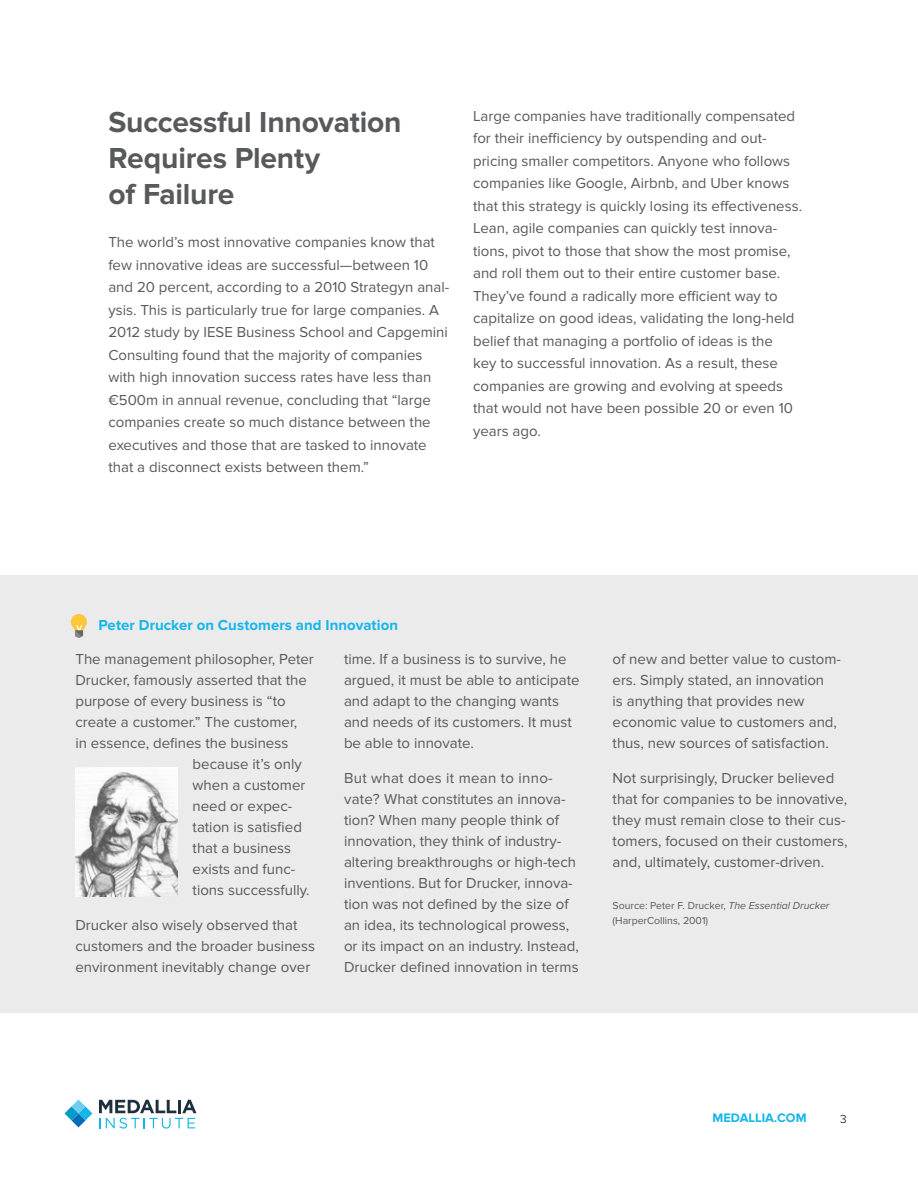
<style>
.page{position:relative;width:918px;height:1188px;background:#fff}
.page>*{position:absolute;margin:0;border:0;box-sizing:border-box;transform-origin:0 0}
.t1{font:700 30px/36px "Proxima Nova";letter-spacing:-.005em;color:#58595b}
.t2{font:15px/22.5px "Proxima Nova";color:#58595b}
.t3{font:700 15px "Proxima Nova";letter-spacing:.005em;color:#13b6ea}
.t4{font:700 12.75px "Proxima Nova";color:#13b6ea}
.t5{font:300 12px "Proxima Nova";color:#000}
.t6{font:10.5px/15px "Proxima Nova";color:#58595b}
.s1{font-style:italic}
</style>
<div class="page">
<svg style="left:99px;top:1100px;width:97px;height:29px"></svg>
<svg style="left:64px;top:1099px;width:28px;height:28px"></svg>
<div style="left:0;top:576px;width:918px;height:437px;background:#ebebec"></div>
<svg style="left:71px;top:614px;width:16px;height:24px"></svg>
<img style="left:75px;top:768px;width:102px;height:128px">
<h1 class="t1" style="left:108px;top:105px;width:295px">Successful Innovation<br>Requires Plenty<br>of Failure</h1>
<p class="t2" style="left:108px;top:231px;width:342px">The world’s most innovative companies know that few innovative ideas are successful—between 10 and 20 percent, according to a 2010 Strategyn anal&shy;ysis. This is particularly true for large companies. A 2012 study by IESE Business School and Capgemini Consulting found that the majority of companies with high innovation success rates have less than €500m in annual revenue, concluding that “large companies create so much distance between the executives and those that are tasked to innovate that a disconnect exists between them.”</p>
<p class="t2" style="left:473px;top:105px;width:331px">Large companies have traditionally compensated for their inefficiency by outspending and out&shy;pricing smaller competitors. Anyone who follows companies like Google, Airbnb, and Uber knows that this strategy is quickly losing its effectiveness.<br>Lean, agile companies can quickly test innova&shy;tions, pivot to those that show the most promise, and roll them out to their entire customer base.<br>They’ve found a radically more efficient way to capitalize on good ideas, validating the long-held belief that managing a portfolio of ideas is the<br>key to successful innovation. As a result, these companies are growing and evolving at speeds that would not have been possible 20 or even 10 years ago.</p>
<p class="t3" style="left:98px;top:617px;width:301px">Peter Drucker on Customers and Innovation</p>
<p class="t2" style="left:75px;top:648px;width:240px">The management philosopher, Peter</p>
<p class="t2" style="left:75px;top:669px;width:233px">Drucker, famously asserted that the</p>
<p class="t2" style="left:75px;top:690px;width:212px">purpose of every business is “to</p>
<p class="t2" style="left:75px;top:711px;width:223px">create a customer.” The customer,</p>
<p class="t2" style="left:75px;top:732px;width:214px">in essence, defines the business</p>
<p class="t2" style="left:193px;top:753px;width:111px">because it’s only</p>
<p class="t2" style="left:193px;top:774px;width:114px">when a customer</p>
<p class="t2" style="left:193px;top:795px;width:101px">need or expec-</p>
<p class="t2" style="left:193px;top:816px;width:111px">tation is satisfied</p>
<p class="t2" style="left:193px;top:837px;width:100px">that a business</p>
<p class="t2" style="left:193px;top:858px;width:104px">exists and func-</p>
<p class="t2" style="left:193px;top:879px;width:119px">tions successfully.</p>
<p class="t2" style="left:75px;top:915px;width:241px;line-height:21px">Drucker also wisely observed that customers and the broader business environment inevitably change over</p>
<p class="t2" style="left:344px;top:649px;width:237px;line-height:21px">time. If a business is to survive, he argued, it must be able to anticipate and adapt to the changing wants and needs of its customers. It must be able to innovate.</p>
<p class="t2" style="left:344px;top:768px;width:236px;line-height:21px">But what does it mean to inno&shy;vate? What constitutes an innova&shy;tion? When many people think of innovation, they think of industry&shy;altering breakthroughs or high-tech inventions. But for Drucker, innova&shy;tion was not defined by the size of an idea, its technological prowess, or its impact on an industry. Instead, Drucker defined innovation in terms</p>
<p class="t2" style="left:613px;top:649px;width:230px;line-height:21px">of new and better value to custom&shy;ers. Simply stated, an innovation<br>is anything that provides new economic value to customers and, thus, new sources of satisfaction.</p>
<p class="t2" style="left:613px;top:768px;width:236px;line-height:21px">Not surprisingly, Drucker believed that for companies to be innovative, they must remain close to their cus&shy;tomers, focused on their customers, and, ultimately, customer-driven.</p>
<p class="t6" style="left:613px;top:898px;width:218px">Source: Peter F. Drucker, <span class="s1">The Essential Drucker </span>(HarperCollins, 2001)</p>
<p class="t4" style="left:713px;top:1111px;width:96px">MEDALLIA.COM</p>
<p class="t5" style="left:840px;top:1112px;width:8px">3</p>
</div>
